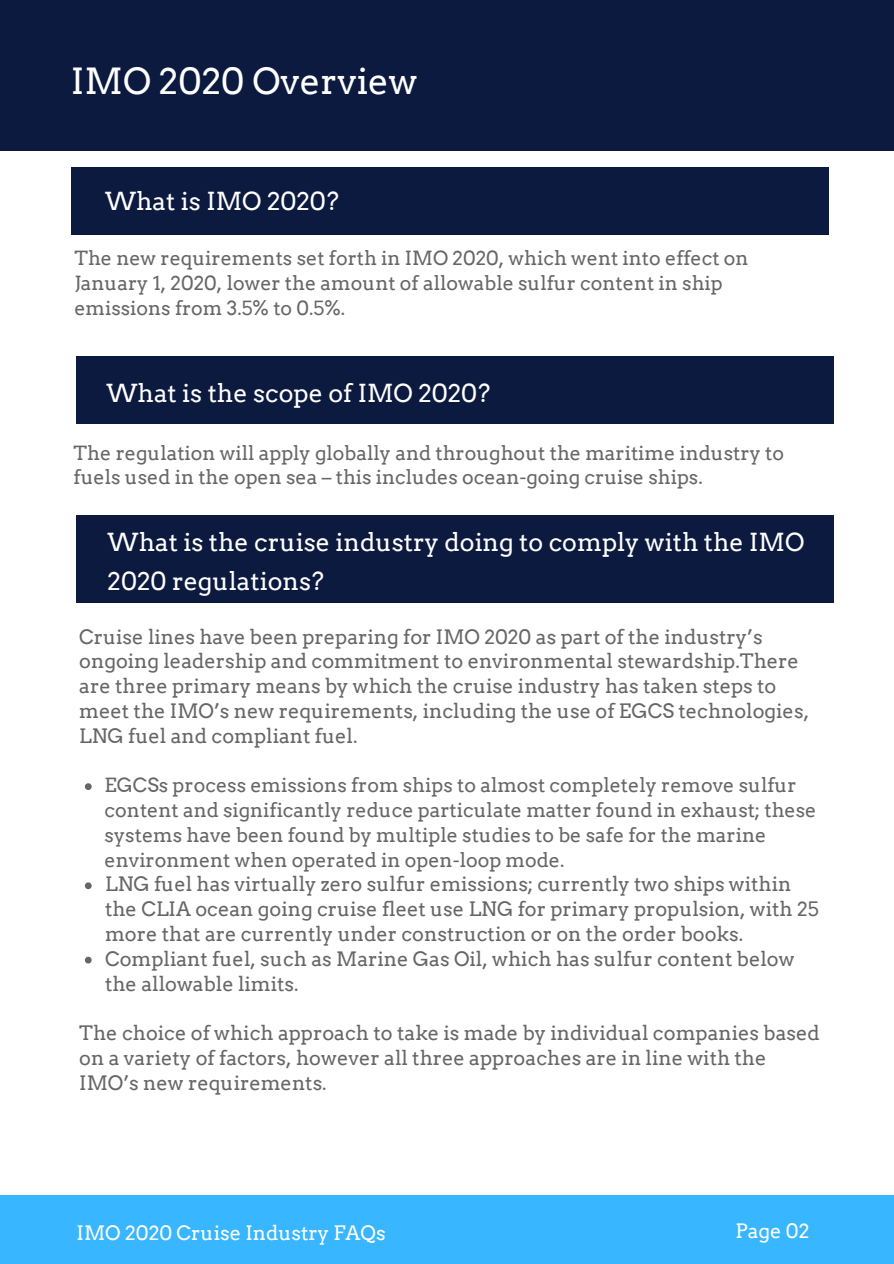
<style>
.page{position:relative;width:894px;height:1264px;background:#fff}
.page>*{position:absolute;margin:0;border:0;box-sizing:border-box;transform-origin:0 0}
.t1{font:36px "Arvo";color:#fff}
.t2{font:24.9px/39.5px "Arvo";color:#fff}
.t3{font:19.8px/24.8px "Arvo";color:#666}
.t4{font:19.8px "Arvo";color:#fff}
.t5{font:19.5px/24.8px "Arvo";color:#666}
</style>
<div class="page">
<div style="left:0;top:0;width:893px;height:151px;background:#0c1a40"></div>
<div style="left:71px;top:167px;width:757px;height:68px;background:#0c1a40"></div>
<div style="left:0;top:1195px;width:893px;height:68px;background:#38b6ff"></div>
<div style="left:76px;top:356px;width:756px;height:68px;background:#0c1a40"></div>
<div style="left:77px;top:515px;width:756px;height:87px;background:#0c1a40"></div>
<svg style="left:85px;top:783px;width:7px;height:7px"></svg>
<svg style="left:85px;top:882px;width:7px;height:7px"></svg>
<svg style="left:85px;top:956px;width:7px;height:7px"></svg>
<h1 class="t1" style="left:71px;top:60px;width:348px">IMO 2020 Overview</h1>
<p class="t2" style="left:105px;top:182px;width:235px">What is IMO 2020?</p>
<p class="t5" style="left:74px;top:246px;width:675px">The new requirements set forth in IMO 2020, which went into effect on<br>January 1, 2020, lower the amount of allowable sulfur content in ship emissions from 3.5% to 0.5%.</p>
<p class="t2" style="left:106px;top:373px;width:385px">What is the scope of IMO 2020?</p>
<p class="t5" style="left:74px;top:440px;width:711px">The regulation will apply globally and throughout the maritime industry to fuels used in the open sea – this includes ocean-going cruise ships.</p>
<p class="t2" style="left:108px;top:522px;width:698px">What is the cruise industry doing to comply with the IMO<br>2020 regulations?</p>
<p class="t3" style="left:79px;top:624px;width:731px">Cruise lines have been preparing for IMO 2020 as part of the industry’s ongoing leadership and commitment to environmental stewardship.There are three primary means by which the cruise industry has taken steps to meet the IMO’s new requirements, including the use of EGCS technologies, LNG fuel and compliant fuel.</p>
<p class="t5" style="left:105px;top:773px;width:713px">EGCSs process emissions from ships to almost completely remove sulfur content and significantly reduce particulate matter found in exhaust; these systems have been found by multiple studies to be safe for the marine environment when operated in open-loop mode.</p>
<p class="t3" style="left:105px;top:872px;width:715px">LNG fuel has virtually zero sulfur emissions; currently two ships within the CLIA ocean going cruise fleet use LNG for primary propulsion, with 25 more that are currently under construction or on the order books.<br>Compliant fuel, such as Marine Gas Oil, which has sulfur content below the allowable limits.</p>
<p class="t3" style="left:79px;top:1020px;width:741px">The choice of which approach to take is made by individual companies based on a variety of factors, however all three approaches are in line with the<br>IMO’s new requirements.</p>
<p class="t4" style="left:77px;top:1220px;width:310px">IMO 2020 Cruise Industry FAQs</p>
<p class="t4" style="left:735px;top:1218px;width:76px">Page 02</p>
</div>
